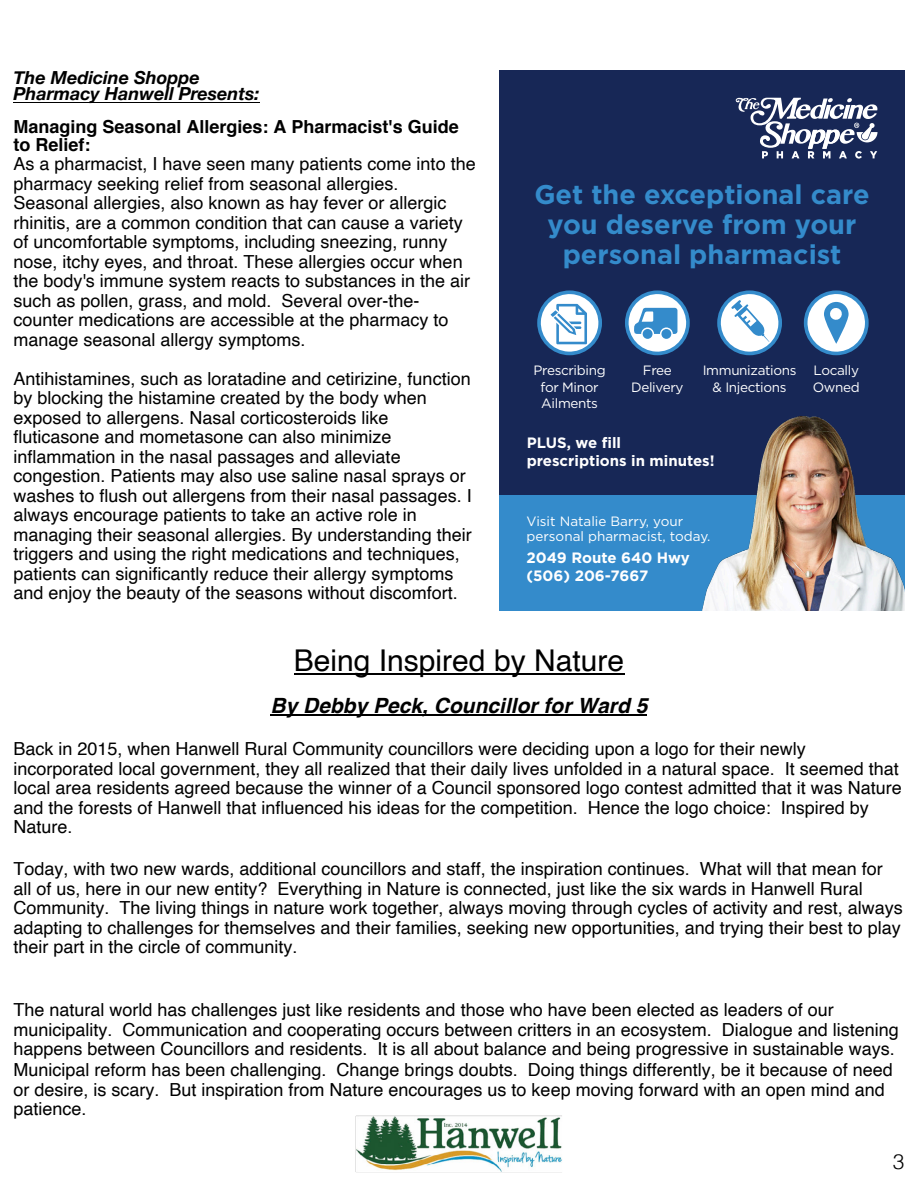
<style>
.page{position:relative;width:918px;height:1188px;background:#fff}
.page>*{position:absolute;margin:0;border:0;box-sizing:border-box;transform-origin:0 0}
.t1{font:30px "Helvetica";color:#000}
.t2{font:700 27px/30px "Gotham";color:#348bcb;text-align:center}
.t3{font:italic 700 21px "Helvetica";color:#000}
.t4{font:300 21px "Helvetica";color:#000}
.t5{font:18px/19.5px "Helvetica";color:#000}
.t6{font:700 18px/18px "Helvetica";color:#000}
.t7{font:italic 700 18px/16.5px "Helvetica Neue";color:#000}
.t8{font:700 15px/18px "Gotham";color:#fff}
.t9{font:13.5px/16.2px "Gotham";letter-spacing:-.025em;color:#fff;text-align:center}
.t10{font:13.5px/15px "Gotham";color:#fff}
</style>
<div class="page">
<div style="left:500px;top:71px;width:405px;height:540px;background:#172756"></div>
<div style="left:500px;top:495px;width:405px;height:116px;background:#348bcb"></div>
<svg style="left:736px;top:97px;width:141px;height:62px"></svg>
<img style="left:702px;top:416px;width:203px;height:195px">
<svg style="left:717px;top:290px;width:65px;height:65px"></svg>
<svg style="left:720px;top:293px;width:59px;height:59px;background:#b2c9de"></svg>
<div style="left:804px;top:290px;width:65px;height:65px;background:#348bcb;border-radius:50%"></div>
<svg style="left:807px;top:293px;width:59px;height:59px"></svg>
<svg style="left:625px;top:290px;width:65px;height:65px"></svg>
<svg style="left:628px;top:293px;width:59px;height:59px;background:#90b6d6"></svg>
<svg style="left:537px;top:290px;width:65px;height:65px"></svg>
<svg style="left:540px;top:293px;width:59px;height:59px;background:#aac4dc"></svg>
<hr style="left:14px;top:102px;width:246px;height:1px;background:#000">
<hr style="left:294px;top:674px;width:330px;height:1px;background:#000">
<hr style="left:271px;top:715px;width:376px;height:1px;background:#000">
<img style="left:356px;top:1116px;width:206px;height:57px">
<p class="t7" style="left:14px;top:69px;width:248px">The Medicine Shoppe<br>Pharmacy Hanwell Presents:</p>
<p class="t6" style="left:14px;top:119px;width:447px">Managing Seasonal Allergies: A Pharmacist's Guide to Relief:</p>
<p class="t5" style="left:14px;top:155px;width:464px">As a pharmacist, I have seen many patients come into the pharmacy seeking relief from seasonal allergies.<br>Seasonal allergies, also known as hay fever or allergic rhinitis, are a common condition that can cause a variety of uncomfortable symptoms, including sneezing, runny nose, itchy eyes, and throat. These allergies occur when the body's immune system reacts to substances in the air such as pollen, grass, and mold. Several over-the&shy;counter medications are accessible at the pharmacy to manage seasonal allergy symptoms.</p>
<p class="t5" style="left:14px;top:370px;width:460px">Antihistamines, such as loratadine and cetirizine, function by blocking the histamine created by the body when exposed to allergens. Nasal corticosteroids like fluticasone and mometasone can also minimize inflammation in the nasal passages and alleviate congestion. Patients may also use saline nasal sprays or washes to flush out allergens from their nasal passages. I always encourage patients to take an active role in managing their seasonal allergies. By understanding their triggers and using the right medications and techniques, patients can significantly reduce their allergy symptoms and enjoy the beauty of the seasons without discomfort.</p>
<h2 class="t2" style="left:534px;top:179px;width:337px">Get the exceptional care you deserve from your personal pharmacist</h2>
<p class="t9" style="left:534px;top:362px;width:74px">Prescribing for Minor<br>Ailments</p>
<p class="t9" style="left:631px;top:362px;width:54px">Free<br>Delivery</p>
<p class="t9" style="left:703px;top:362px;width:95px">Immunizations &amp; Injections</p>
<p class="t9" style="left:813px;top:362px;width:49px;text-align:left">Locally<br>Owned</p>
<p class="t8" style="left:527px;top:434px;width:189px">PLUS, we fill prescriptions in minutes!</p>
<p class="t10" style="left:526px;top:513px;width:186px">Visit Natalie Barry, your personal pharmacist, today.</p>
<p class="t8" style="left:526px;top:549px;width:165px">2049 Route 640 Hwy (506) 206-7667</p>
<h1 class="t1" style="left:294px;top:649px;width:332px">Being Inspired by Nature</h1>
<p class="t3" style="left:271px;top:698px;width:378px">By Debby Peck, Councillor for Ward 5</p>
<p class="t5" style="left:14px;top:740px;width:890px">Back in 2015, when Hanwell Rural Community councillors were deciding upon a logo for their newly incorporated local government, they all realized that their daily lives unfolded in a natural space. It seemed that local area residents agreed because the winner of a Council sponsored logo contest admitted that it was Nature and the forests of Hanwell that influenced his ideas for the competition. Hence the logo choice: Inspired by Nature.</p>
<p class="t5" style="left:14px;top:860px;width:891px">Today, with two new wards, additional councillors and staff, the inspiration continues. What will that mean for all of us, here in our new entity? Everything in Nature is connected, just like the six wards in Hanwell Rural Community. The living things in nature work together, always moving through cycles of activity and rest, always adapting to challenges for themselves and their families, seeking new opportunities, and trying their best to play their part in the circle of community.</p>
<p class="t5" style="left:14px;top:1001px;width:887px">The natural world has challenges just like residents and those who have been elected as leaders of our municipality. Communication and cooperating occurs between critters in an ecosystem. Dialogue and listening happens between Councillors and residents. It is all about balance and being progressive in sustainable ways.<br>Municipal reform has been challenging. Change brings doubts. Doing things differently, be it because of need or desire, is scary. But inspiration from Nature encourages us to keep moving forward with an open mind and patience.</p>
<p class="t4" style="left:893px;top:1154px;width:13px">3</p>
</div>
